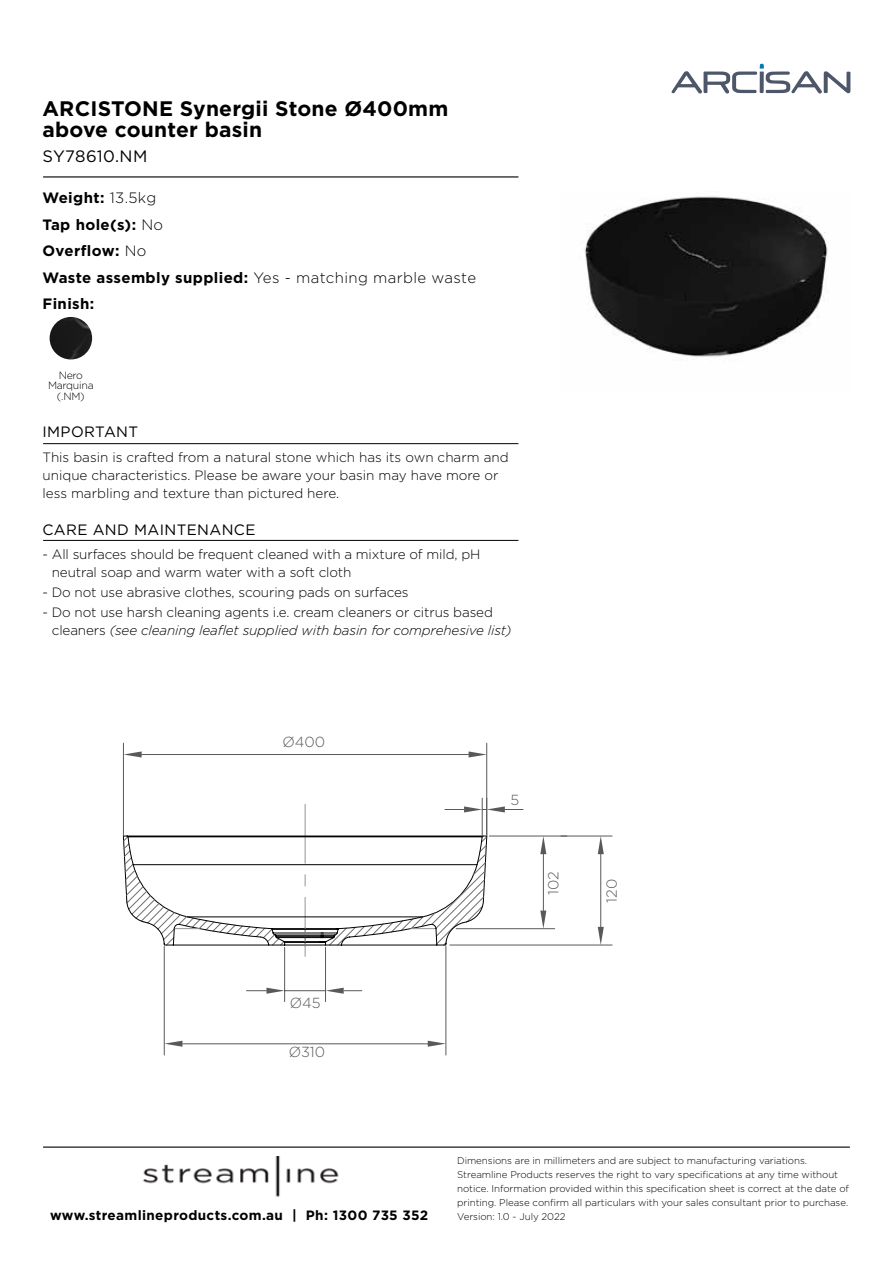
<style>
.page{position:relative;width:893px;height:1263px;background:#fff}
.page>*{position:absolute;margin:0;border:0;box-sizing:border-box;transform-origin:0 0}
.t1{font:700 21px/21px "Gotham";letter-spacing:.01em;color:#000}
.t2{font:16.5px "Gotham";letter-spacing:.025em;color:#000}
.t3{font:700 15px/26.5px "Gotham";letter-spacing:.025em;color:#000}
.t4{font:15px "Gotham";letter-spacing:.025em;color:#000}
.t5{font:300 14.55px "Gotham";color:#58595b}
.t6{font:300 13.5px/18px "Gotham";letter-spacing:-.01em;color:#000}
.t7{font:700 13.5px "Gotham";letter-spacing:.025em;color:#000}
.t8{font:300 10.5px/10.5px "Gotham";letter-spacing:-.025em;color:#000;text-align:center}
.t9{font:300 9.75px/13.8px "Gotham";letter-spacing:-.005em;color:#000}
.s1{font-weight:300}
.s2{font-style:italic}
</style>
<div class="page">
<hr style="left:43px;top:1146px;width:807px;height:2px;background:#000">
<img style="left:143px;top:1156px;width:196px;height:41px">
<hr style="left:43px;top:176px;width:475px;height:1px;background:#000">
<hr style="left:43px;top:540px;width:475px;height:1px;background:#000">
<svg style="left:671px;top:64px;width:179px;height:30px"></svg>
<img style="left:50px;top:317px;width:42px;height:42px;border-radius:21px">
<hr style="left:600px;top:854px;width:1px;height:73px;background:#58595b">
<hr style="left:561px;top:836px;width:51px;height:1px;background:#58595b">
<hr style="left:450px;top:945px;width:162px;height:1px;background:#58595b">
<svg style="left:598px;top:927px;width:6px;height:18px"></svg>
<svg style="left:598px;top:836px;width:6px;height:18px"></svg>
<hr style="left:543px;top:854px;width:1px;height:56px;background:#58595b">
<hr style="left:489px;top:836px;width:78px;height:1px;background:#58595b">
<hr style="left:456px;top:928px;width:99px;height:1px;background:#58595b">
<svg style="left:540px;top:910px;width:6px;height:19px"></svg>
<svg style="left:540px;top:836px;width:6px;height:18px"></svg>
<hr style="left:305px;top:804px;width:1px;height:59px;background:#939598">
<hr style="left:305px;top:897px;width:1px;height:59px;background:#939598">
<hr style="left:182px;top:1043px;width:246px;height:1px;background:#58595b">
<hr style="left:164px;top:946px;width:1px;height:109px;background:#58595b">
<hr style="left:446px;top:946px;width:1px;height:109px;background:#58595b">
<svg style="left:428px;top:1041px;width:18px;height:6px"></svg>
<svg style="left:164px;top:1041px;width:18px;height:6px"></svg>
<hr style="left:142px;top:754px;width:327px;height:1px;background:#58595b">
<hr style="left:123px;top:743px;width:1px;height:94px;background:#58595b">
<hr style="left:486px;top:743px;width:1px;height:94px;background:#58595b">
<svg style="left:469px;top:751px;width:18px;height:6px"></svg>
<svg style="left:124px;top:751px;width:18px;height:6px"></svg>
<hr style="left:482px;top:798px;width:1px;height:38px;background:#58595b">
<svg style="left:445px;top:806px;width:78px;height:6px"></svg>
<svg style="left:122px;top:835px;width:366px;height:111px"></svg>
<hr style="left:276px;top:935px;width:47px;height:1px;background:#000">
<hr style="left:272px;top:929px;width:66px;height:1px;background:#000">
<hr style="left:285px;top:990px;width:41px;height:1px;background:#58595b">
<hr style="left:284px;top:947px;width:1px;height:54px;background:#58595b">
<hr style="left:325px;top:947px;width:1px;height:54px;background:#58595b">
<svg style="left:326px;top:988px;width:36px;height:6px"></svg>
<svg style="left:246px;top:988px;width:39px;height:6px"></svg>
<img style="left:584px;top:196px;width:244px;height:161px">
<hr style="left:43px;top:443px;width:475px;height:1px;background:#000">
<h1 class="t1" style="left:43px;top:98px;width:407px">ARCISTONE Synergii Stone Ø400mm above counter basin</h1>
<p class="t2" style="left:43px;top:145px;width:106px">SY78610.NM</p>
<p class="t3" style="left:43px;top:185px;width:435px">Weight: <span class="s1">13.5kg<br></span>Tap hole(s): <span class="s1">No<br></span>Overflow: <span class="s1">No<br></span>Waste assembly supplied: <span class="s1">Yes - matching marble waste<br></span>Finish:</p>
<p class="t8" style="left:48px;top:370px;width:47px">Nero<br>Marquina (.NM)</p>
<p class="t4" style="left:43px;top:422px;width:97px">IMPORTANT</p>
<p class="t6" style="left:43px;top:448px;width:468px">This basin is crafted from a natural stone which has its own charm and unique characteristics. Please be aware your basin may have more or less marbling and texture than pictured here.</p>
<p class="t4" style="left:43px;top:520px;width:214px">CARE AND MAINTENANCE</p>
<p class="t6" style="left:52px;top:545px;width:430px;text-indent:-9px">- All surfaces should be frequent cleaned with a mixture of mild, pH neutral soap and warm water with a soft cloth</p>
<p class="t6" style="left:43px;top:583px;width:368px">- Do not use abrasive clothes, scouring pads on surfaces</p>
<p class="t6" style="left:52px;top:603px;width:461px;text-indent:-9px">- Do not use harsh cleaning agents i.e. cream cleaners or citrus based cleaners <span class="s2">(see cleaning leaflet supplied with basin for comprehesive list)</span></p>
<p class="t5" style="left:282px;top:733px;width:44px">Ø400</p>
<p class="t5" style="left:290px;top:993px;width:32px">Ø45</p>
<p class="t5" style="left:289px;top:1043px;width:38px">Ø310</p>
<p class="t5" style="left:510px;top:791px;width:10px">5</p>
<p class="t5" style="left:544px;top:895px;width:25px;rotate:-90deg">102</p>
<p class="t5" style="left:603px;top:903px;width:25px;rotate:-90deg">120</p>
<p class="t7" style="left:50px;top:1207px;width:380px">www.streamlineproducts.com.au | Ph: 1300 735 352</p>
<p class="t9" style="left:457px;top:1153px;width:393px">Dimensions are in millimeters and are subject to manufacturing variations.<br>Streamline Products reserves the right to vary specifications at any time without notice. Information provided within this specification sheet is correct at the date of printing. Please confirm all particulars with your sales consultant prior to purchase.<br>Version: 1.0 - July 2022</p>
</div>
